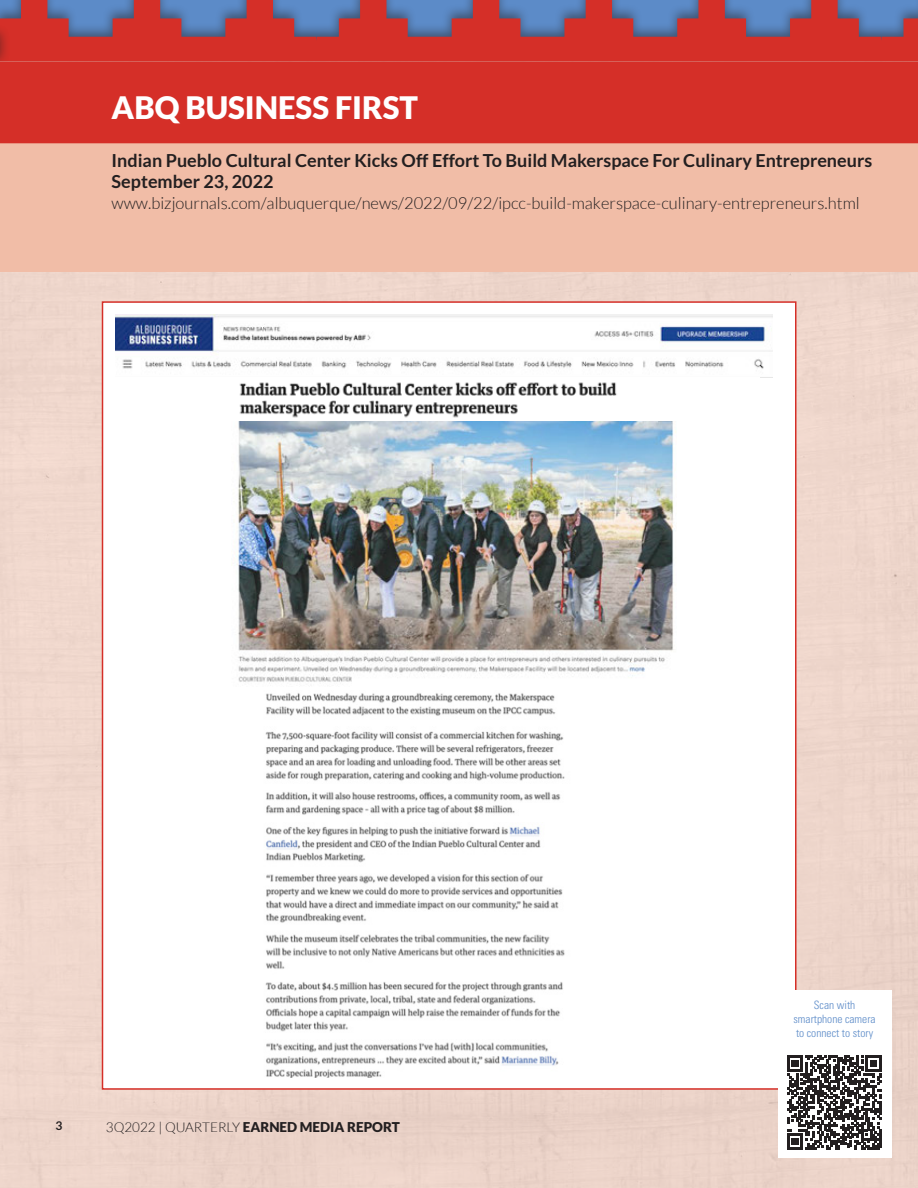
<style>
.page{position:relative;width:918px;height:1188px;background:#fff}
.page>*{position:absolute;margin:0;border:0;box-sizing:border-box;transform-origin:0 0}
.t1{font:900 30.9px "Lato";color:#fff}
.t2{font:700 18px/21.6px "Lato";color:#231f20}
.t3{font:300 16.5px "Lato";color:#231f20}
.t4{font:900 13.5px "Lato";color:#231f20}
.t5{font:700 12px "Lato";color:#231f20}
.t6{font:300 condensed 11.55px/13.8px "Univers";color:#5c8bc8;text-align:center}
.s1{font-weight:300}
</style>
<div class="page">
<div style="left:0;top:272px;width:918px;height:916px;background:#edd5cb"></div>
<svg style="left:10px;top:0;width:908px;height:61px;background:#a84b59"></svg>
<div style="left:0;top:0;width:10px;height:68px;background:#231f20;opacity:.5"></div>
<div style="left:0;top:143px;width:918px;height:129px;background:#f1bda7"></div>
<div style="left:0;top:61px;width:918px;height:82px;background:#d52f28"></div>
<div style="left:102px;top:301px;width:694px;height:789px;background:#fff;border:2px solid #d52f28"></div>
<img style="left:116px;top:314px;width:657px;height:55px">
<img style="left:238px;top:382px;width:435px;height:40px">
<img style="left:236px;top:422px;width:440px;height:260px">
<img style="left:265px;top:693px;width:300px;height:385px">
<div style="left:778px;top:990px;width:113px;height:59px;background:#fff"></div>
<div style="left:778px;top:1044px;width:113px;height:114px;background:#fff"></div>
<svg style="left:787px;top:1055px;width:95px;height:95px"></svg>
<hr style="left:879px;top:1129px;width:3px;height:18px;background:#231f20">
<p class="t1" style="left:112px;top:90px;width:308px">ABQ BUSINESS FIRST</p>
<p class="t2" style="left:112px;top:149px;width:762px">Indian Pueblo Cultural Center Kicks Off Effort To Build Makerspace For Culinary Entrepreneurs<br>September 23, 2022</p>
<p class="t3" style="left:112px;top:194px;width:750px">www.bizjournals.com/albuquerque/news/2022/09/22/ipcc-build-makerspace-culinary-entrepreneurs.html</p>
<p class="t5" style="left:56px;top:1119px;width:8px">3</p>
<p class="t4" style="left:106px;top:1119px;width:295px"><span class="s1">3Q2022 | QUARTERLY</span> EARNED MEDIA REPORT</p>
<p class="t6" style="left:793px;top:998px;width:84px">Scan with smartphone camera to connect to story</p>
</div>
